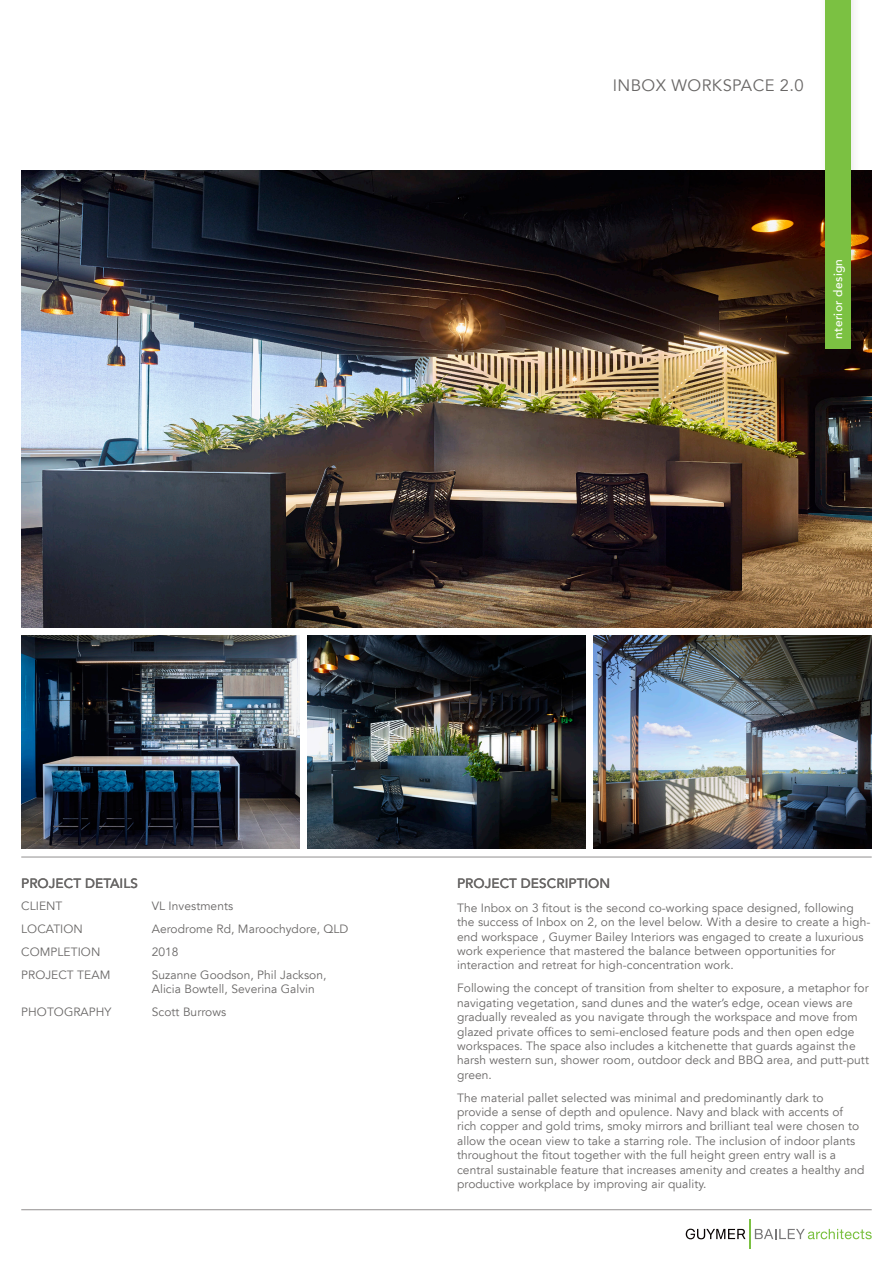
<style>
.page{position:relative;width:893px;height:1263px;background:#fff}
.page>*{position:absolute;margin:0;border:0;box-sizing:border-box;transform-origin:0 0}
.t1{font:16.5px "Avenir LT";letter-spacing:.025em;color:#696766}
.t2{font:500 13.5px "Avenir LT";letter-spacing:.005em;color:#696766}
.PROJECT_DESCRIPTION{font:12px/14.4px "Avenir LT";letter-spacing:.005em;color:#696766}
.PROJECT_DETAILS{font:12px/14.4px "Avenir LT";letter-spacing:.005em;color:#696766}
.t3{font:500 12px "Avenir LT";letter-spacing:.025em;color:#fff}
</style>
<div class="page">
<img style="left:21px;top:170px;width:851px;height:457px">
<hr style="left:21px;top:857px;width:851px;height:1px;background:#929090">
<div style="left:819px;top:0;width:44px;height:361px;background:#231f20;opacity:.1"></div>
<div style="left:825px;top:0;width:25px;height:349px;background:#7bc142"></div>
<svg style="left:686px;top:1219px;width:186px;height:29px"></svg>
<hr style="left:21px;top:1209px;width:851px;height:1px;background:#929090">
<img style="left:21px;top:636px;width:278px;height:212px">
<img style="left:594px;top:636px;width:278px;height:212px">
<img style="left:308px;top:636px;width:277px;height:212px">
<p class="t1" style="left:613px;top:76px;width:192px">INBOX WORKSPACE 2.0</p>
<p class="t3" style="left:831px;top:339px;width:82px;rotate:-90deg">nterior design</p>
<p class="t2" style="left:21px;top:875px;width:118px">PROJECT DETAILS</p>
<p class="t2" style="left:457px;top:876px;width:155px">PROJECT DESCRIPTION</p>
<p class="PROJECT_DESCRIPTION" style="left:457px;top:901px;width:415px">The Inbox on 3 fitout is the second co-working space designed, following the success of Inbox on 2, on the level below. With a desire to create a high&shy;end workspace , Guymer Bailey Interiors was engaged to create a luxurious work experience that mastered the balance between opportunities for interaction and retreat for high-concentration work.</p>
<p class="PROJECT_DESCRIPTION" style="left:457px;top:981px;width:413px">Following the concept of transition from shelter to exposure, a metaphor for navigating vegetation, sand dunes and the water’s edge, ocean views are gradually revealed as you navigate through the workspace and move from glazed private offices to semi-enclosed feature pods and then open edge workspaces. The space also includes a kitchenette that guards against the harsh western sun, shower room, outdoor deck and BBQ area, and putt-putt green.</p>
<p class="PROJECT_DESCRIPTION" style="left:457px;top:1091px;width:409px">The material pallet selected was minimal and predominantly dark to provide a sense of depth and opulence. Navy and black with accents of rich copper and gold trims, smoky mirrors and brilliant teal were chosen to allow the ocean view to take a starring role. The inclusion of indoor plants throughout the fitout together with the full height green entry wall is a central sustainable feature that increases amenity and creates a healthy and productive workplace by improving air quality.</p>
<p class="PROJECT_DETAILS" style="left:21px;top:899px;width:43px">CLIENT</p>
<p class="PROJECT_DETAILS" style="left:152px;top:899px;width:83px">VL Investments</p>
<p class="PROJECT_DETAILS" style="left:21px;top:922px;width:63px">LOCATION</p>
<p class="PROJECT_DETAILS" style="left:152px;top:922px;width:198px">Aerodrome Rd, Maroochydore, QLD</p>
<p class="PROJECT_DETAILS" style="left:21px;top:945px;width:81px">COMPLETION</p>
<p class="PROJECT_DETAILS" style="left:152px;top:945px;width:28px">2018</p>
<p class="PROJECT_DETAILS" style="left:21px;top:968px;width:91px">PROJECT TEAM</p>
<p class="PROJECT_DETAILS" style="left:152px;top:968px;width:176px">Suzanne Goodson, Phil Jackson,<br>Alicia Bowtell, Severina Galvin</p>
<p class="PROJECT_DETAILS" style="left:21px;top:1005px;width:92px">PHOTOGRAPHY</p>
<p class="PROJECT_DETAILS" style="left:152px;top:1005px;width:76px">Scott Burrows</p>
</div>
